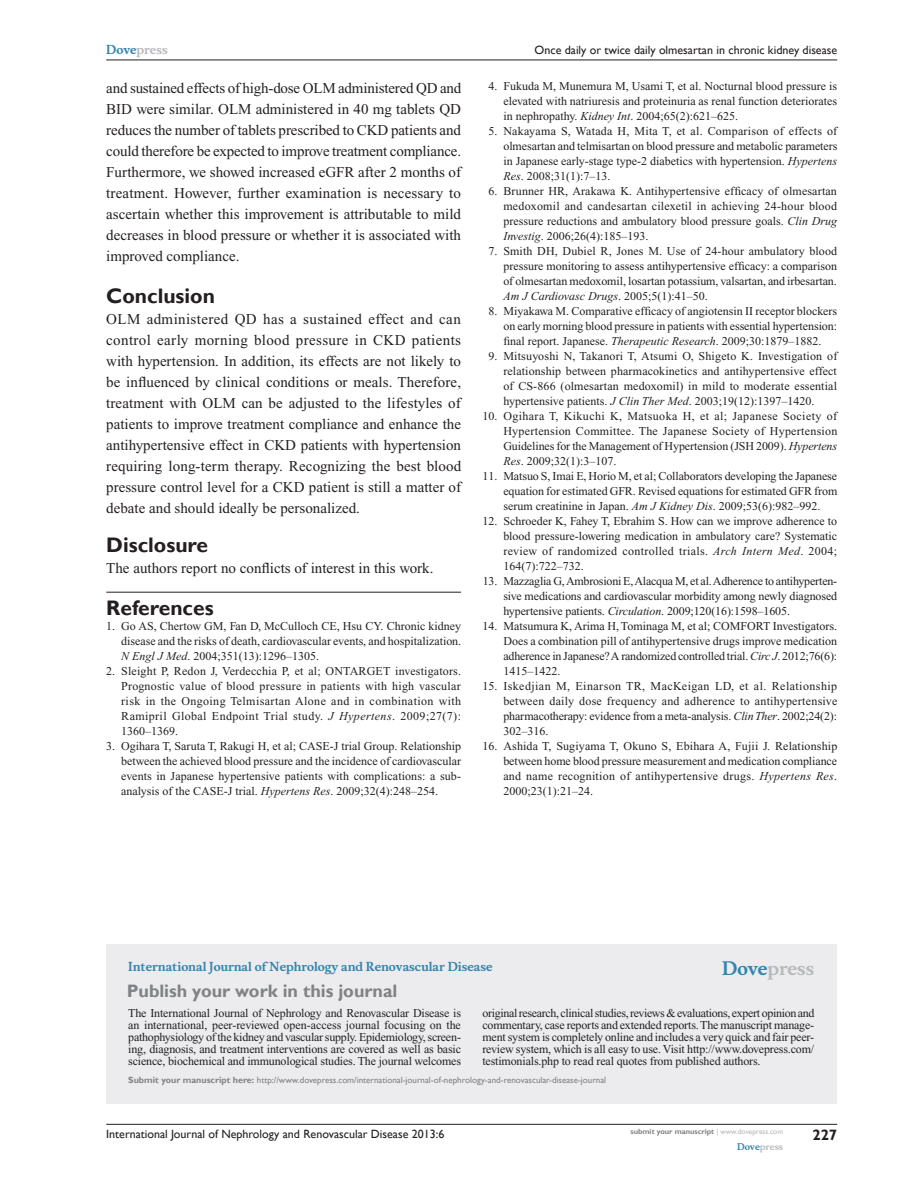
<style>
.page{position:relative;width:918px;height:1188px;background:#fff}
.page>*{position:absolute;margin:0;border:0;box-sizing:border-box;transform-origin:0 0}
.RefH{font:700 21px "Gill Sans";color:#231f20}
.PromBx-H1{font:700 18px "Gill Sans";color:#808285}
.PromBx-Brand{font:700 18px "Musee";color:#b8b9bc}
.TxF{font:15px/21px "Times New Roman";color:#231f20;text-align:justify}
.Tx{font:15px/21px "Times New Roman";color:#231f20;text-align:justify}
.t1{font:700 15px "Gill Sans";color:#231f20}
.RefNL2{font:12px/15px "Times New Roman";color:#231f20;text-align:justify}
.RefNL1{font:12px/15px "Times New Roman";color:#231f20;text-align:justify}
.PromBx-Tx{font:12px/12px "Times New Roman";letter-spacing:-.015em;color:#231f20;text-align:justify}
.t2{font:12px "Gill Sans";color:#231f20}
.PromBx-JrnlName{font:700 12px "Musee";color:#3485ae}
.t3{font:700 12px "Musee";color:#b8b9bc}
.PromBx-SubmitMssWebA{font:9px "Gill Sans";color:#808285}
.t4{font:700 9px "Musee";color:#b8b9bc}
.t5{font:700 7.5px "Gill Sans";color:#808285}
.s1{color:#3485ae}
.s2{font-style:italic}
.s3{font-weight:700}
.s4{font-weight:400;color:#b8b9bc}
</style>
<div class="page">
<div style="left:106px;top:944px;width:731px;height:159px;background:#ececee"></div>
<hr style="left:106px;top:1124px;width:731px;height:1px;background:#231f20">
<hr style="left:106px;top:60px;width:731px;height:1px;background:#231f20">
<hr style="left:106px;top:592px;width:355px;height:1px;background:#231f20">
<p class="t3" style="left:106px;top:43px;width:63px"><span class="s1">Dove</span>press</p>
<p class="Tx" style="left:106px;top:77px;width:357px">and sustained effects of high-dose OLM administered QD and BID were similar. OLM administered in 40 mg tablets QD reduces the number of tablets prescribed to CKD patients and could therefore be expected to improve treatment compliance.<br>Furthermore, we showed increased eGFR after 2 months of treatment. However, further examination is necessary to ascertain whether this improvement is attributable to mild decreases in blood pressure or whether it is associated with improved compliance.</p>
<h1 class="RefH" style="left:106px;top:283px;width:110px">Conclusion</h1>
<p class="TxF" style="left:106px;top:308px;width:357px">OLM administered QD has a sustained effect and can control early morning blood pressure in CKD patients with hypertension. In addition, its effects are not likely to be influenced by clinical conditions or meals. Therefore, treatment with OLM can be adjusted to the lifestyles of patients to improve treatment compliance and enhance the antihypertensive effect in CKD patients with hypertension requiring long-term therapy. Recognizing the best blood pressure control level for a CKD patient is still a matter of debate and should ideally be personalized.</p>
<h1 class="RefH" style="left:106px;top:532px;width:103px">Disclosure</h1>
<p class="TxF" style="left:106px;top:558px;width:329px">The authors report no conflicts of interest in this work.</p>
<p class="RefH" style="left:106px;top:595px;width:109px">References</p>
<p class="RefNL1" style="left:121px;top:619px;width:342px;text-indent:-15px">1. Go AS, Chertow GM, Fan D, McCulloch CE, Hsu CY. Chronic kidney disease and the risks of death, cardiovascular events, and hospitalization.<br><span class="s2">N Engl J Med</span>. 2004;351(13):1296–1305.</p>
<p class="RefNL1" style="left:121px;top:664px;width:341px;text-indent:-15px">2. Sleight P, Redon J, Verdecchia P, et al; ONTARGET investigators.<br>Prognostic value of blood pressure in patients with high vascular risk in the Ongoing Telmisartan Alone and in combination with Ramipril Global Endpoint Trial study. <span class="s2">J Hypertens</span>. 2009;27(7):<br>1360–1369.</p>
<p class="RefNL1" style="left:121px;top:739px;width:341px;text-indent:-15px">3. Ogihara T, Saruta T, Rakugi H, et al; CASE-J trial Group. Relationship between the achieved blood pressure and the incidence of cardiovascular events in Japanese hypertensive patients with complications: a sub&shy;analysis of the CASE-J trial. <span class="s2">Hypertens Res</span>. 2009;32(4):248–254.</p>
<p class="t2" style="left:535px;top:43px;width:304px">Once daily or twice daily olmesartan in chronic kidney disease</p>
<p class="RefNL2" style="left:503px;top:79px;width:335px;text-indent:-15px">4. Fukuda M, Munemura M, Usami T, et al. Nocturnal blood pressure is elevated with natriuresis and proteinuria as renal function deteriorates in nephropathy. <span class="s2">Kidney Int</span>. 2004;65(2):621–625.</p>
<p class="RefNL2" style="left:503px;top:124px;width:336px;text-indent:-15px">5. Nakayama S, Watada H, Mita T, et al. Comparison of effects of olmesartan and telmisartan on blood pressure and metabolic parameters in Japanese early-stage type-2 diabetics with hypertension. <span class="s2">Hypertens Res</span>. 2008;31(1):7–13.</p>
<p class="RefNL2" style="left:503px;top:184px;width:335px;text-indent:-15px">6. Brunner HR, Arakawa K. Antihypertensive efficacy of olmesartan medoxomil and candesartan cilexetil in achieving 24-hour blood pressure reductions and ambulatory blood pressure goals. <span class="s2">Clin Drug Investig</span>. 2006;26(4):185–193.</p>
<p class="RefNL2" style="left:503px;top:244px;width:335px;text-indent:-15px">7. Smith DH, Dubiel R, Jones M. Use of 24-hour ambulatory blood pressure monitoring to assess antihypertensive efficacy: a comparison of olmesartan medoxomil, losartan potassium, valsartan, and irbesartan.<br><span class="s2">Am J Cardiovasc Drugs</span>. 2005;5(1):41–50.</p>
<p class="RefNL2" style="left:503px;top:304px;width:335px;text-indent:-15px">8. Miyakawa M. Comparative efficacy of angiotensin II receptor blockers on early morning blood pressure in patients with essential hypertension: final report. Japanese. <span class="s2">Therapeutic Research</span>. 2009;30:1879–1882.</p>
<p class="RefNL2" style="left:503px;top:349px;width:335px;text-indent:-15px">9. Mitsuyoshi N, Takanori T, Atsumi O, Shigeto K. Investigation of relationship between pharmacokinetics and antihypertensive effect of CS-866 (olmesartan medoxomil) in mild to moderate essential hypertensive patients. <span class="s2">J Clin Ther Med</span>. 2003;19(12):1397–1420.</p>
<p class="RefNL2" style="left:503px;top:409px;width:335px;text-indent:-21px">10. Ogihara T, Kikuchi K, Matsuoka H, et al; Japanese Society of Hypertension Committee. The Japanese Society of Hypertension Guidelines for the Management of Hypertension (JSH 2009). <span class="s2">Hypertens Res</span>. 2009;32(1):3–107.</p>
<p class="RefNL2" style="left:503px;top:469px;width:336px;text-indent:-21px">11. Matsuo S, Imai E, Horio M, et al; Collaborators developing the Japanese equation for estimated GFR. Revised equations for estimated GFR from serum creatinine in Japan. <span class="s2">Am J Kidney Dis</span>. 2009;53(6):982–992.</p>
<p class="RefNL2" style="left:503px;top:514px;width:335px;text-indent:-21px">12. Schroeder K, Fahey T, Ebrahim S. How can we improve adherence to blood pressure-lowering medication in ambulatory care? Systematic review of randomized controlled trials. <span class="s2">Arch Intern Med</span>. 2004; 164(7):722–732.</p>
<p class="RefNL2" style="left:503px;top:574px;width:335px;text-indent:-21px">13. Mazzaglia G, Ambrosioni E, Alacqua M, et al. Adherence to antihyperten&shy;sive medications and cardiovascular morbidity among newly diagnosed hypertensive patients. <span class="s2">Circulation</span>. 2009;120(16):1598–1605.</p>
<p class="RefNL2" style="left:503px;top:619px;width:335px;text-indent:-21px">14. Matsumura K, Arima H, Tominaga M, et al; COMFORT Investigators.<br>Does a combination pill of antihypertensive drugs improve medication adherence in Japanese? A randomized controlled trial. <span class="s2">Circ J</span>. 2012;76(6):<br>1415–1422.</p>
<p class="RefNL2" style="left:503px;top:679px;width:335px;text-indent:-21px">15. Iskedjian M, Einarson TR, MacKeigan LD, et al. Relationship between daily dose frequency and adherence to antihypertensive pharmacotherapy: evidence from a meta-analysis. <span class="s2">Clin Ther</span>. 2002;24(2):<br>302–316.</p>
<p class="RefNL2" style="left:503px;top:739px;width:335px;text-indent:-21px">16. Ashida T, Sugiyama T, Okuno S, Ebihara A, Fujii J. Relationship between home blood pressure measurement and medication compliance and name recognition of antihypertensive drugs. <span class="s2">Hypertens Res</span>.<br>2000;23(1):21–24.</p>
<p class="PromBx-JrnlName" style="left:128px;top:959px;width:366px">International Journal of Nephrology and Renovascular Disease</p>
<p class="PromBx-H1" style="left:127px;top:980px;width:272px">Publish your work in this journal</p>
<p class="PromBx-Brand" style="left:722px;top:958px;width:94px"><span class="s1">Dove</span>press</p>
<p class="PromBx-Tx" style="left:128px;top:1007px;width:334px">The International Journal of Nephrology and Renovascular Disease is an international, peer-reviewed open-access journal focusing on the pathophysiology of the kidney and vascular supply. Epidemiology, screen&shy;ing, diagnosis, and treatment interventions are covered as well as basic science, biochemical and immunological studies. The journal welcomes</p>
<p class="PromBx-Tx" style="left:482px;top:1007px;width:334px">original research, clinical studies, reviews &amp; evaluations, expert opinion and commentary, case reports and extended reports. The manuscript manage&shy;ment system is completely online and includes a very quick and fair peer&shy;review system, which is all easy to use. Visit http://www.dovepress.com/ testimonials.php to read real quotes from published authors.</p>
<p class="PromBx-SubmitMssWebA" style="left:128px;top:1075px;width:479px"><span class="s3">Submit your manuscript here:</span> http://www.dovepress.com/international-journal-of-nephrology-and-renovascular-disease-journal</p>
<p class="t2" style="left:106px;top:1127px;width:340px">International Journal of Nephrology and Renovascular Disease 2013:6</p>
<p class="t5" style="left:631px;top:1127px;width:154px">submit your manuscript <span class="s4">| www.dovepress.com</span></p>
<p class="t4" style="left:737px;top:1141px;width:48px"><span class="s1">Dove</span>press</p>
<p class="t1" style="left:812px;top:1126px;width:26px">227</p>
</div>
